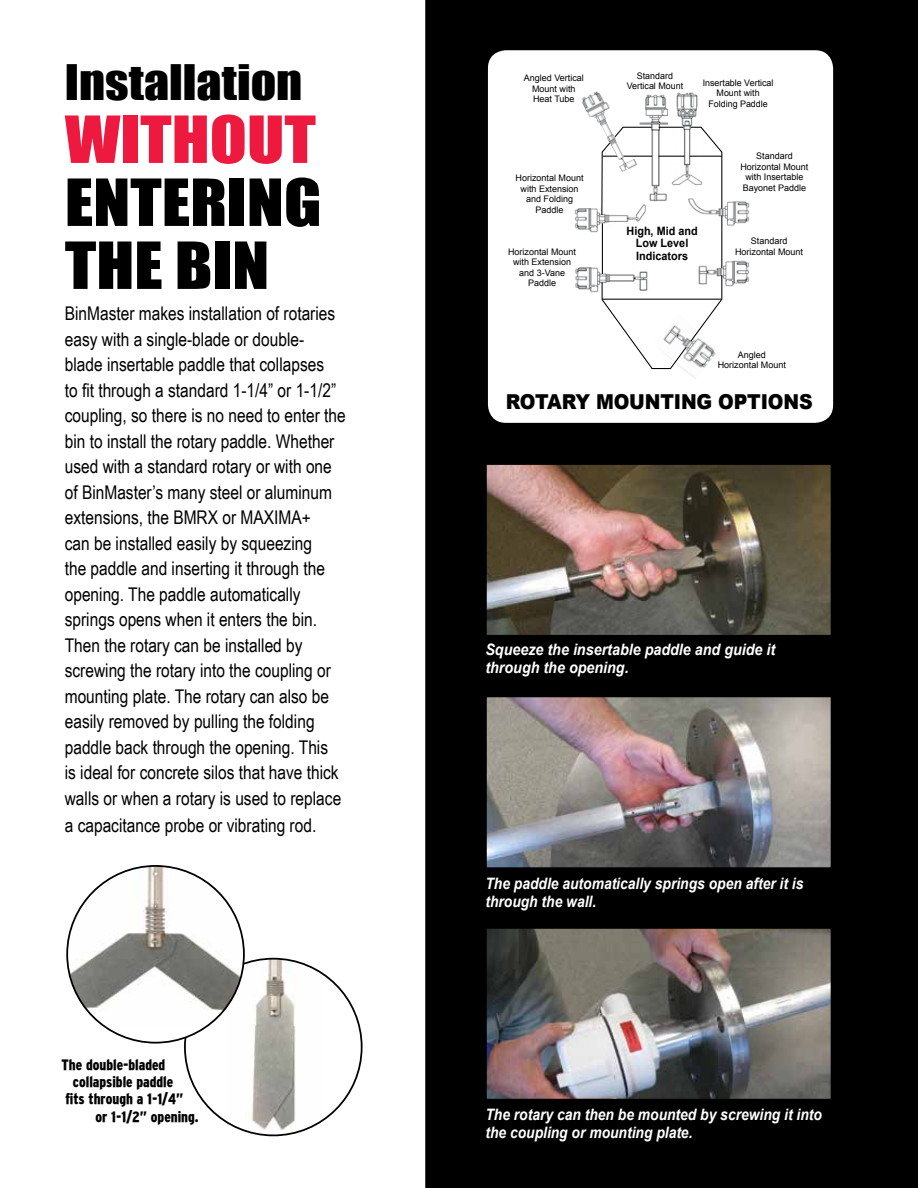
<style>
.page{position:relative;width:918px;height:1188px;background:#fff}
.page>*{position:absolute;margin:0;border:0;box-sizing:border-box;transform-origin:0 0}
.t1{font:60px/63px "Impact";color:#000;scale:1.14 1}
.t2{font:60px "Impact";color:#ed193f;scale:1.14 1}
.t3{font:45px "Impact";color:#000;scale:1.11 1}
.t4{font:900 20.55px "Arial";letter-spacing:-.01em;color:#000;scale:.92 1}
.t5{font:18.9px/25.5px "Arial Narrow";color:#000}
.t6{font:italic 700 15.75px/18px "Arial";color:#fff;scale:.88 1}
.t7{font:italic 700 15.75px/18px "Arial";color:#fff;scale:.91 1}
.t8{font:900 condensed 15px "Interstate";color:#000}
.t9{font:700 11.55px/12.8px "Arial";color:#000;text-align:center;scale:.94 1}
.t10{font:9px/10.5px "Arial";color:#000;text-align:center}
</style>
<div class="page">
<div style="left:425px;top:0;width:493px;height:1188px;background:#000"></div>
<div style="left:488px;top:50px;width:345px;height:373px;background:#fff;border-radius:18px"></div>
<img style="left:228px;top:959px;width:93px;height:176px">
<img style="left:67px;top:866px;width:177px;height:159px">
<img style="left:487px;top:465px;width:343px;height:169px">
<div style="left:485px;top:463px;width:347px;height:173px;border:1px solid #000"></div>
<img style="left:487px;top:698px;width:343px;height:169px">
<div style="left:485px;top:696px;width:347px;height:173px;border:1px solid #000"></div>
<img style="left:487px;top:929px;width:343px;height:169px">
<div style="left:485px;top:927px;width:347px;height:173px;border:1px solid #000"></div>
<img style="left:698px;top:259px;width:51px;height:28px">
<img style="left:684px;top:370px;width:12px;height:9px">
<img style="left:637px;top:94px;width:31px;height:108px">
<img style="left:668px;top:92px;width:37px;height:93px">
<img style="left:688px;top:192px;width:62px;height:35px">
<img style="left:575px;top:204px;width:71px;height:32px">
<img style="left:575px;top:265px;width:73px;height:28px">
<hr style="left:603px;top:156px;width:49px;height:1px;background:#000">
<svg style="left:658px;top:156px;width:27px;height:1px"></svg>
<hr style="left:690px;top:156px;width:32px;height:1px;background:#000">
<svg style="left:659px;top:127px;width:24px;height:1px"></svg>
<svg style="left:691px;top:126px;width:32px;height:28px"></svg>
<hr style="left:721px;top:152px;width:1px;height:56px;background:#000">
<hr style="left:721px;top:216px;width:1px;height:52px;background:#000">
<svg style="left:637px;top:126px;width:15px;height:28px"></svg>
<hr style="left:601px;top:152px;width:2px;height:63px;background:#000">
<hr style="left:602px;top:223px;width:1px;height:51px;background:#000">
<svg style="left:601px;top:275px;width:122px;height:95px"></svg>
<img style="left:582px;top:91px;width:55px;height:81px">
<h2 class="t3" style="left:65px;top:47px;width:216px">Installation</h2>
<h1 class="t2" style="left:65px;top:93px;width:222px">WITHOUT</h1>
<h1 class="t1" style="left:65px;top:169px;width:227px">ENTERING<br>THE BIN</h1>
<p class="t5" style="left:65px;top:300px;width:282px">BinMaster makes installation of rotaries easy with a single-blade or double&shy;blade insertable paddle that collapses<br>to fit through a standard 1-1/4” or 1-1/2” coupling, so there is no need to enter the bin to install the rotary paddle. Whether used with a standard rotary or with one of BinMaster’s many steel or aluminum extensions, the BMRX or MAXIMA+<br>can be installed easily by squeezing<br>the paddle and inserting it through the opening. The paddle automatically springs opens when it enters the bin.<br>Then the rotary can be installed by screwing the rotary into the coupling or mounting plate. The rotary can also be easily removed by pulling the folding paddle back through the opening. This<br>is ideal for concrete silos that have thick walls or when a rotary is used to replace a capacitance probe or vibrating rod.</p>
<p class="t8" style="left:62px;top:1056px;width:105px">The double-bladed</p>
<p class="t8" style="left:73px;top:1073px;width:102px">collapsible paddle</p>
<p class="t8" style="left:65px;top:1091px;width:119px">fits through a 1-1/4”</p>
<p class="t8" style="left:96px;top:1108px;width:105px">or 1-1/2” opening.</p>
<p class="t10" style="left:524px;top:73px;width:62px">Angled Vertical<br>Mount with<br>Heat Tube</p>
<p class="t10" style="left:516px;top:173px;width:70px">Horizontal Mount with Extension and Folding<br>Paddle</p>
<p class="t10" style="left:508px;top:246px;width:70px">Horizontal Mount with Extension and 3-Vane<br>Paddle</p>
<p class="t10" style="left:627px;top:70px;width:58px">Standard<br>Vertical Mount</p>
<p class="t10" style="left:703px;top:78px;width:72px">Insertable Vertical<br>Mount with<br>Folding Paddle</p>
<p class="t9" style="left:627px;top:224px;width:77px">High, Mid and<br>Low Level<br>Indicators</p>
<p class="t10" style="left:740px;top:151px;width:70px">Standard<br>Horizontal Mount with Insertable<br>Bayonet Paddle</p>
<p class="t10" style="left:735px;top:236px;width:70px">Standard<br>Horizontal Mount</p>
<p class="t10" style="left:718px;top:350px;width:70px">Angled<br>Horizontal Mount</p>
<p class="t4" style="left:506px;top:387px;width:335px">ROTARY MOUNTING OPTIONS</p>
<p class="t7" style="left:485px;top:641px;width:320px">Squeeze the insertable paddle and guide it through the opening.</p>
<p class="t6" style="left:485px;top:875px;width:363px">The paddle automatically springs open after it is through the wall.</p>
<p class="t6" style="left:485px;top:1106px;width:384px">The rotary can then be mounted by screwing it into the coupling or mounting plate.</p>
</div>
